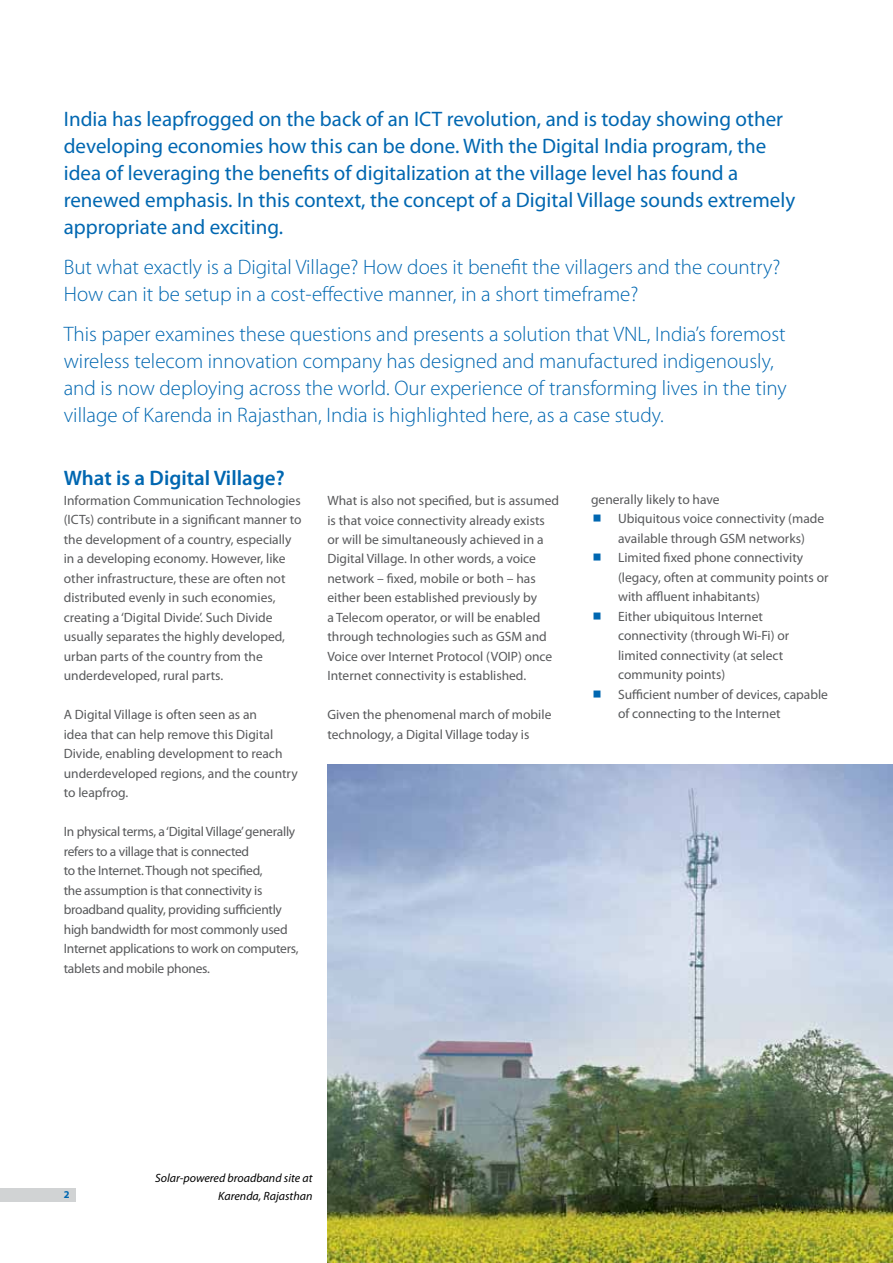
<style>
.page{position:relative;width:893px;height:1263px;background:#fff}
.page>*{position:absolute;margin:0;border:0;box-sizing:border-box;transform-origin:0 0}
.t1{font:300 21px/27px "Myriad Pro";color:#0067b1}
.t2{font:21px/27px "Myriad Pro";color:#0067b1}
.t3{font:600 21px "Myriad Pro";color:#0067b1}
.t4{font:13.5px/19.5px "Myriad Pro";color:#58595b}
.t5{font:13.5px/19.5px "Myriad Pro";letter-spacing:-.02em;color:#58595b}
.t6{font:italic 12px/18px "Myriad Pro";color:#000;text-align:right}
.t7{font:700 10.5px "Myriad Pro";color:#0067b1}
</style>
<div class="page">
<div style="left:0;top:1187px;width:76px;height:14px;background:#d1d3d4"></div>
<img style="left:327px;top:764px;width:566px;height:499px">
<p class="t2" style="left:64px;top:105px;width:733px">India has leapfrogged on the back of an ICT revolution, and is today showing other developing economies how this can be done. With the Digital India program, the idea of leveraging the benefits of digitalization at the village level has found a renewed emphasis. In this context, the concept of a Digital Village sounds extremely appropriate and exciting.</p>
<h1 class="t1" style="left:64px;top:254px;width:718px">But what exactly is a Digital Village? How does it benefit the villagers and the country?<br>How can it be setup in a cost-effective manner, in a short timeframe?</h1>
<p class="t1" style="left:64px;top:321px;width:724px">This paper examines these questions and presents a solution that VNL, India’s foremost wireless telecom innovation company has designed and manufactured indigenously, and is now deploying across the world. Our experience of transforming lives in the tiny village of Karenda in Rajasthan, India is highlighted here, as a case study.</p>
<h1 class="t3" style="left:64px;top:465px;width:222px">What is a Digital Village?</h1>
<p class="t4" style="left:64px;top:490px;width:239px">Information Communication Technologies (ICTs) contribute in a significant manner to the development of a country, especially in a developing economy. However, like other infrastructure, these are often not distributed evenly in such economies, creating a ‘Digital Divide’. Such Divide usually separates the highly developed, urban parts of the country from the underdeveloped, rural parts.</p>
<p class="t4" style="left:64px;top:704px;width:235px">A Digital Village is often seen as an<br>idea that can help remove this Digital Divide, enabling development to reach underdeveloped regions, and the country to leapfrog.</p>
<p class="t5" style="left:64px;top:821px;width:236px">In physical terms, a ‘Digital Village’ generally refers to a village that is connected<br>to the Internet. Though not specified,<br>the assumption is that connectivity is broadband quality, providing sufficiently high bandwidth for most commonly used Internet applications to work on computers, tablets and mobile phones.</p>
<p class="t4" style="left:327px;top:490px;width:233px">What is also not specified, but is assumed is that voice connectivity already exists or will be simultaneously achieved in a Digital Village. In other words, a voice network – fixed, mobile or both – has either been established previously by<br>a Telecom operator, or will be enabled through technologies such as GSM and Voice over Internet Protocol (VOIP) once Internet connectivity is established.</p>
<p class="t4" style="left:327px;top:705px;width:225px">Given the phenomenal march of mobile technology, a Digital Village today is</p>
<p class="t4" style="left:618px;top:489px;width:212px;text-indent:-27px">generally likely to have<br>Ubiquitous voice connectivity (made available through GSM networks)<br>Limited fixed phone connectivity (legacy, often at community points or with affluent inhabitants)<br>Either ubiquitous Internet connectivity (through Wi-Fi) or limited connectivity (at select community points)<br>Sufficient number of devices, capable of connecting to the Internet</p>
<p class="t7" style="left:64px;top:1188px;width:7px">2</p>
<p class="t6" style="left:155px;top:1169px;width:159px">Solar-powered broadband site at<br>Karenda, Rajasthan</p>
</div>
